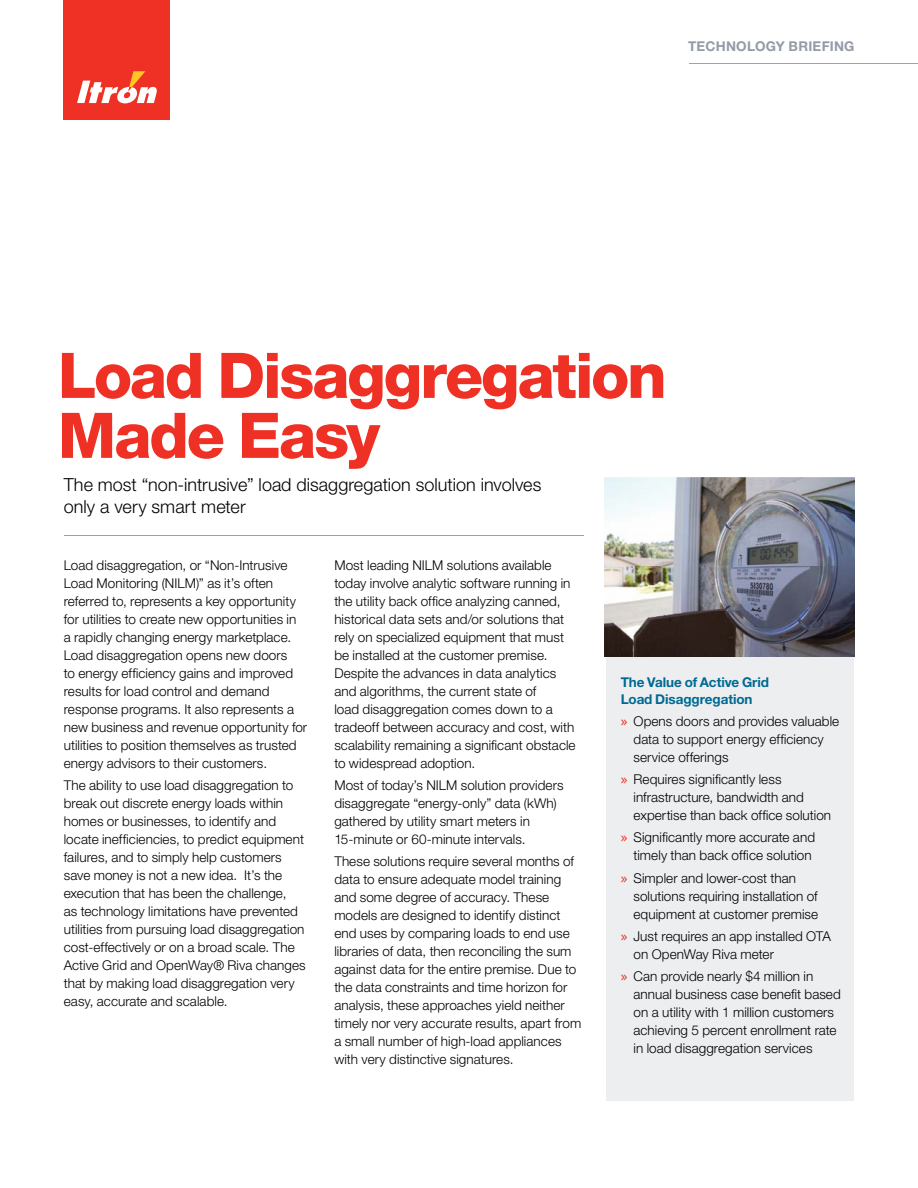
<style>
.page{position:relative;width:918px;height:1188px;background:#fff}
.page>*{position:absolute;margin:0;border:0;box-sizing:border-box;transform-origin:0 0}
.t1{font:800 63px/60px "Helvetica Neue LT Std";letter-spacing:-.035em;color:#ee3124}
.t2{font:300 18px/22.5px "Helvetica Neue LT Std";color:#000}
.t3{font:300 13.5px/18px "Helvetica Neue LT Std";letter-spacing:.005em;color:#000}
.t4{font:700 13.5px/16.2px "Helvetica Neue LT Std";letter-spacing:-.005em;color:#006991}
.t5{font:700 13.5px "Helvetica Neue LT Std";letter-spacing:.02em;color:#939ba7}
.s1{font-family:"Lucida Grande";font-weight:400;color:#ee3124}
</style>
<div class="page">
<hr style="left:64px;top:536px;width:520px;height:1px;background:#9e9eac">
<div style="left:606px;top:654px;width:247px;height:447px;background:#eceef0"></div>
<hr style="left:689px;top:63px;width:229px;height:1px;background:#9da5ab">
<img style="left:605px;top:478px;width:249px;height:178px">
<div style="left:64px;top:0;width:106px;height:119px;background:#ee3124"></div>
<svg style="left:77px;top:71px;width:80px;height:32px"></svg>
<p class="t5" style="left:688px;top:38px;width:168px">TECHNOLOGY BRIEFING</p>
<h1 class="t1" style="left:58px;top:345px;width:610px">Load Disaggregation<br>Made Easy</h1>
<h2 class="t2" style="left:64px;top:473px;width:479px">The most “non-intrusive” load disaggregation solution involves only a very smart meter</h2>
<p class="t3" style="left:64px;top:556px;width:245px">Load disaggregation, or “Non-Intrusive Load Monitoring (NILM)” as it’s often referred to, represents a key opportunity for utilities to create new opportunities in<br>a rapidly changing energy marketplace.<br>Load disaggregation opens new doors<br>to energy efficiency gains and improved results for load control and demand response programs. It also represents a new business and revenue opportunity for utilities to position themselves as trusted energy advisors to their customers.</p>
<p class="t3" style="left:64px;top:776px;width:244px">The ability to use load disaggregation to break out discrete energy loads within homes or businesses, to identify and locate inefficiencies, to predict equipment failures, and to simply help customers save money is not a new idea. It’s the execution that has been the challenge,<br>as technology limitations have prevented utilities from pursuing load disaggregation cost-effectively or on a broad scale. The Active Grid and OpenWay® Riva changes that by making load disaggregation very easy, accurate and scalable.</p>
<p class="t3" style="left:334px;top:556px;width:243px">Most leading NILM solutions available today involve analytic software running in the utility back office analyzing canned, historical data sets and/or solutions that rely on specialized equipment that must be installed at the customer premise.<br>Despite the advances in data analytics and algorithms, the current state of<br>load disaggregation comes down to a tradeoff between accuracy and cost, with scalability remaining a significant obstacle to widespread adoption.</p>
<p class="t3" style="left:334px;top:776px;width:231px">Most of today’s NILM solution providers disaggregate “energy-only” data (kWh) gathered by utility smart meters in 15-minute or 60-minute intervals.</p>
<p class="t3" style="left:334px;top:852px;width:248px">These solutions require several months of data to ensure adequate model training and some degree of accuracy. These models are designed to identify distinct end uses by comparing loads to end use libraries of data, then reconciling the sum against data for the entire premise. Due to the data constraints and time horizon for analysis, these approaches yield neither timely nor very accurate results, apart from a small number of high-load appliances with very distinctive signatures.</p>
<p class="t4" style="left:621px;top:674px;width:150px">The Value of Active Grid<br>Load Disaggregation</p>
<p class="t3" style="left:634px;top:712px;width:207px;text-indent:-13px"><span class="s1">»</span> Opens doors and provides valuable data to support energy efficiency service offerings</p>
<p class="t3" style="left:634px;top:770px;width:199px;text-indent:-13px"><span class="s1">»</span> Requires significantly less infrastructure, bandwidth and expertise than back office solution</p>
<p class="t3" style="left:621px;top:828px;width:196px;text-align:right"><span class="s1">»</span> Significantly more accurate and timely than back office solution</p>
<p class="t3" style="left:634px;top:868px;width:186px;text-indent:-13px"><span class="s1">»</span> Simpler and lower-cost than solutions requiring installation of equipment at customer premise</p>
<p class="t3" style="left:634px;top:927px;width:199px;text-indent:-13px"><span class="s1">»</span> Just requires an app installed OTA on OpenWay Riva meter</p>
<p class="t3" style="left:634px;top:967px;width:209px;text-indent:-13px"><span class="s1">»</span> Can provide nearly $4 million in annual business case benefit based on a utility with 1 million customers achieving 5 percent enrollment rate in load disaggregation services</p>
</div>
